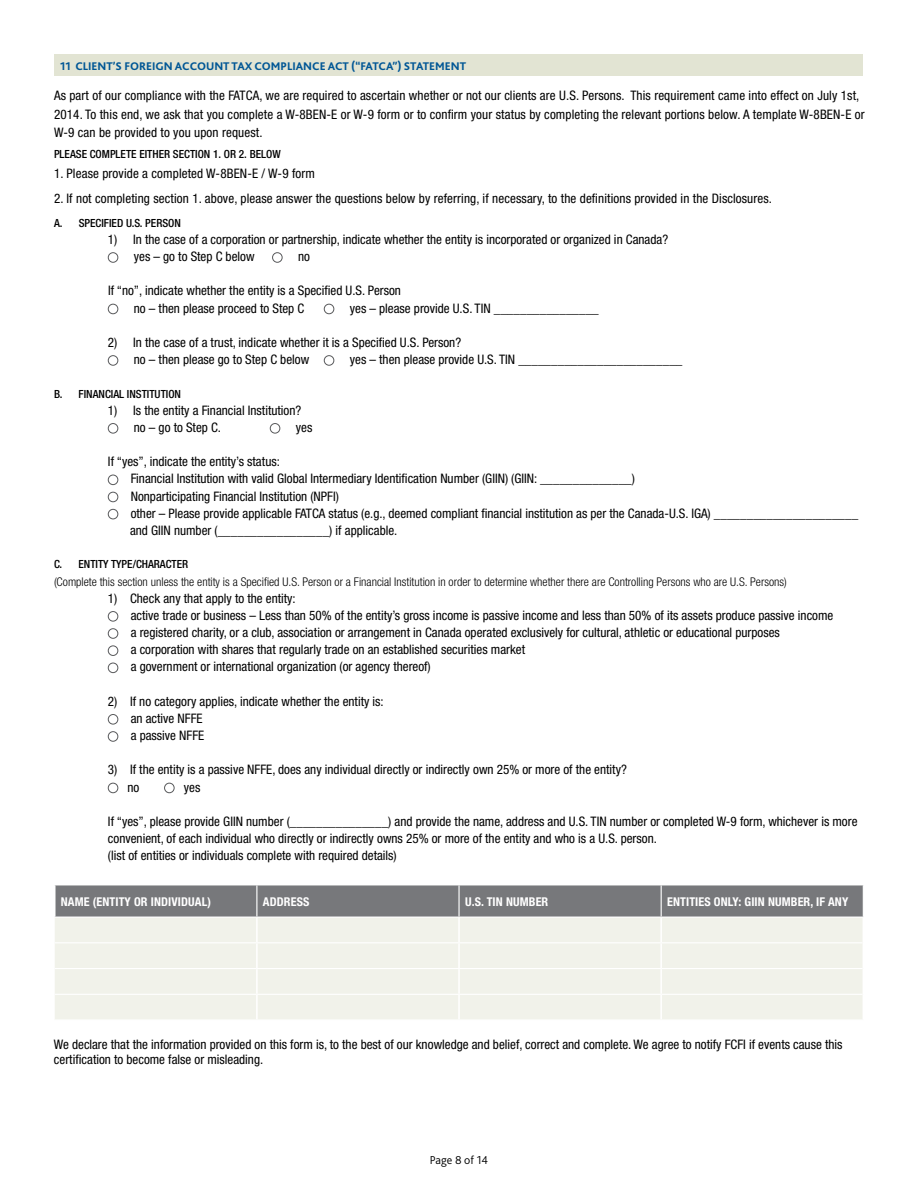
<style>
.page{position:relative;width:918px;height:1188px;background:#fff}
.page>*{position:absolute;margin:0;border:0;box-sizing:border-box;transform-origin:0 0}
.t1{font:condensed 13.2px/17.1px "Helvetica Neue LT Std";color:#000}
.t2{font:700 condensed 12.15px "Helvetica Neue LT Std";letter-spacing:.01em;color:#fff}
.t3{font:300 condensed 12px "Helvetica Neue LT Std";color:#000}
.t4{font:300 12px "Bliss 2";color:#000}
.t5{font:800 11.7px "Bliss 2";color:#005695}
.t6{font:500 condensed 11.25px "Helvetica Neue LT Std";color:#000}
</style>
<div class="page">
<div style="left:55px;top:54px;width:808px;height:22px;background:#e2e4d3"></div>
<div style="left:108px;top:252px;width:10px;height:11px;border:1px solid #58595b;border-radius:50%"></div>
<div style="left:272px;top:252px;width:10px;height:11px;border:1px solid #58595b;border-radius:50%"></div>
<div style="left:108px;top:304px;width:10px;height:10px;border:1px solid #58595b;border-radius:50%"></div>
<div style="left:324px;top:304px;width:10px;height:10px;border:1px solid #58595b;border-radius:50%"></div>
<div style="left:108px;top:355px;width:10px;height:11px;border:1px solid #58595b;border-radius:50%"></div>
<div style="left:324px;top:355px;width:10px;height:11px;border:1px solid #58595b;border-radius:50%"></div>
<div style="left:108px;top:423px;width:10px;height:10px;border:1px solid #58595b;border-radius:50%"></div>
<div style="left:270px;top:423px;width:10px;height:10px;border:1px solid #58595b;border-radius:50%"></div>
<div style="left:108px;top:475px;width:10px;height:10px;border:1px solid #58595b;border-radius:50%"></div>
<div style="left:108px;top:492px;width:10px;height:10px;border:1px solid #58595b;border-radius:50%"></div>
<div style="left:108px;top:509px;width:10px;height:10px;border:1px solid #58595b;border-radius:50%"></div>
<div style="left:108px;top:611px;width:10px;height:10px;border:1px solid #58595b;border-radius:50%"></div>
<div style="left:108px;top:628px;width:10px;height:11px;border:1px solid #58595b;border-radius:50%"></div>
<div style="left:108px;top:646px;width:10px;height:10px;border:1px solid #58595b;border-radius:50%"></div>
<div style="left:108px;top:663px;width:10px;height:10px;border:1px solid #58595b;border-radius:50%"></div>
<div style="left:108px;top:714px;width:10px;height:10px;border:1px solid #58595b;border-radius:50%"></div>
<div style="left:108px;top:731px;width:10px;height:11px;border:1px solid #58595b;border-radius:50%"></div>
<div style="left:108px;top:783px;width:10px;height:10px;border:1px solid #58595b;border-radius:50%"></div>
<div style="left:164px;top:783px;width:10px;height:10px;border:1px solid #58595b;border-radius:50%"></div>
<svg style="left:55px;top:885px;width:809px;height:134px;background:#d4d5d0"></svg>
<hr style="left:55px;top:942px;width:202px;height:1px;background:#fff">
<hr style="left:257px;top:942px;width:202px;height:1px;background:#fff">
<hr style="left:459px;top:942px;width:202px;height:1px;background:#fff">
<hr style="left:661px;top:942px;width:202px;height:1px;background:#fff">
<hr style="left:55px;top:968px;width:202px;height:1px;background:#fff">
<hr style="left:257px;top:968px;width:202px;height:1px;background:#fff">
<hr style="left:459px;top:968px;width:202px;height:1px;background:#fff">
<hr style="left:661px;top:968px;width:202px;height:1px;background:#fff">
<hr style="left:55px;top:994px;width:202px;height:1px;background:#fff">
<hr style="left:257px;top:994px;width:202px;height:1px;background:#fff">
<hr style="left:459px;top:994px;width:202px;height:1px;background:#fff">
<hr style="left:661px;top:994px;width:202px;height:1px;background:#fff">
<p class="t5" style="left:60px;top:59px;width:408px">11 CLIENT’S FOREIGN ACCOUNT TAX COMPLIANCE ACT (“FATCA”) STATEMENT</p>
<p class="t1" style="left:54px;top:86px;width:812px;line-height:18.3px">As part of our compliance with the FATCA, we are required to ascertain whether or not our clients are U.S. Persons. This requirement came into effect on July 1st,<br>2014. To this end, we ask that you complete a W-8BEN-E or W-9 form or to confirm your status by completing the relevant portions below. A template W-8BEN-E or<br>W-9 can be provided to you upon request.</p>
<p class="t6" style="left:54px;top:147px;width:228px">PLEASE COMPLETE EITHER SECTION 1. OR 2. BELOW</p>
<p class="t1" style="left:54px;top:165px;width:263px">1. Please provide a completed W-8BEN-E / W-9 form</p>
<p class="t1" style="left:54px;top:190px;width:720px">2. If not completing section 1. above, please answer the questions below by referring, if necessary, to the definitions provided in the Disclosures.</p>
<p class="t6" style="left:54px;top:216px;width:128px">A. SPECIFIED U.S. PERSON</p>
<p class="t1" style="left:134px;top:231px;width:536px;text-indent:-26px">1) In the case of a corporation or partnership, indicate whether the entity is incorporated or organized in Canada? yes – go to Step C below</p>
<p class="t1" style="left:298px;top:248px;width:13px">no</p>
<p class="t1" style="left:134px;top:282px;width:269px;text-indent:-26px">If “no”, indicate whether the entity is a Specified U.S. Person no – then please proceed to Step C</p>
<p class="t1" style="left:350px;top:299px;width:250px">yes – please provide U.S. TIN ________________</p>
<p class="t1" style="left:134px;top:334px;width:329px;text-indent:-26px">2) In the case of a trust, indicate whether it is a Specified U.S. Person? no – then please go to Step C below</p>
<p class="t1" style="left:350px;top:351px;width:334px">yes – then please provide U.S. TIN _________________________</p>
<p class="t6" style="left:54px;top:387px;width:129px">B. FINANCIAL INSTITUTION</p>
<p class="t1" style="left:134px;top:401px;width:169px;text-indent:-26px">1) Is the entity a Financial Institution? no – go to Step C.</p>
<p class="t1" style="left:296px;top:419px;width:18px">yes</p>
<p class="t1" style="left:130px;top:453px;width:730px;text-indent:-22px">If “yes”, indicate the entity’s status:<br>Financial Institution with valid Global Intermediary Identification Number (GIIN) (GIIN: ______________)<br>Nonparticipating Financial Institution (NPFI)<br>other – Please provide applicable FATCA status (e.g., deemed compliant financial institution as per the Canada-U.S. IGA) ______________________ and GIIN number (_________________) if applicable.</p>
<p class="t6" style="left:54px;top:558px;width:136px">C. ENTITY TYPE/CHARACTER</p>
<p class="t3" style="left:54px;top:574px;width:734px">(Complete this section unless the entity is a Specified U.S. Person or a Financial Institution in order to determine whether there are Controlling Persons who are U.S. Persons)</p>
<p class="t1" style="left:131px;top:589px;width:704px;text-indent:-23px">1) Check any that apply to the entity:<br>active trade or business – Less than 50% of the entity’s gross income is passive income and less than 50% of its assets produce passive income a registered charity, or a club, association or arrangement in Canada operated exclusively for cultural, athletic or educational purposes<br>a corporation with shares that regularly trade on an established securities market<br>a government or international organization (or agency thereof)</p>
<p class="t1" style="left:131px;top:692px;width:255px;text-indent:-23px">2) If no category applies, indicate whether the entity is: an active NFFE<br>a passive NFFE</p>
<p class="t1" style="left:128px;top:761px;width:501px;text-indent:-20px">3) If the entity is a passive NFFE, does any individual directly or indirectly own 25% or more of the entity? no</p>
<p class="t1" style="left:184px;top:778px;width:18px">yes</p>
<p class="t1" style="left:108px;top:813px;width:751px">If “yes”, please provide GIIN number (_______________) and provide the name, address and U.S. TIN number or completed W-9 form, whichever is more convenient, of each individual who directly or indirectly owns 25% or more of the entity and who is a U.S. person.<br>(list of entities or individuals complete with required details)</p>
<p class="t2" style="left:61px;top:894px;width:152px">NAME (ENTITY OR INDIVIDUAL)</p>
<p class="t2" style="left:263px;top:894px;width:48px">ADDRESS</p>
<p class="t2" style="left:465px;top:894px;width:85px">U.S. TIN NUMBER</p>
<p class="t2" style="left:667px;top:894px;width:183px">ENTITIES ONLY: GIIN NUMBER, IF ANY</p>
<p class="t1" style="left:54px;top:1037px;width:790px;line-height:15px">We declare that the information provided on this form is, to the best of our knowledge and belief, correct and complete. We agree to notify FCFI if events cause this certification to become false or misleading.</p>
<p class="t4" style="left:430px;top:1153px;width:60px">Page 8 of 14</p>
</div>
